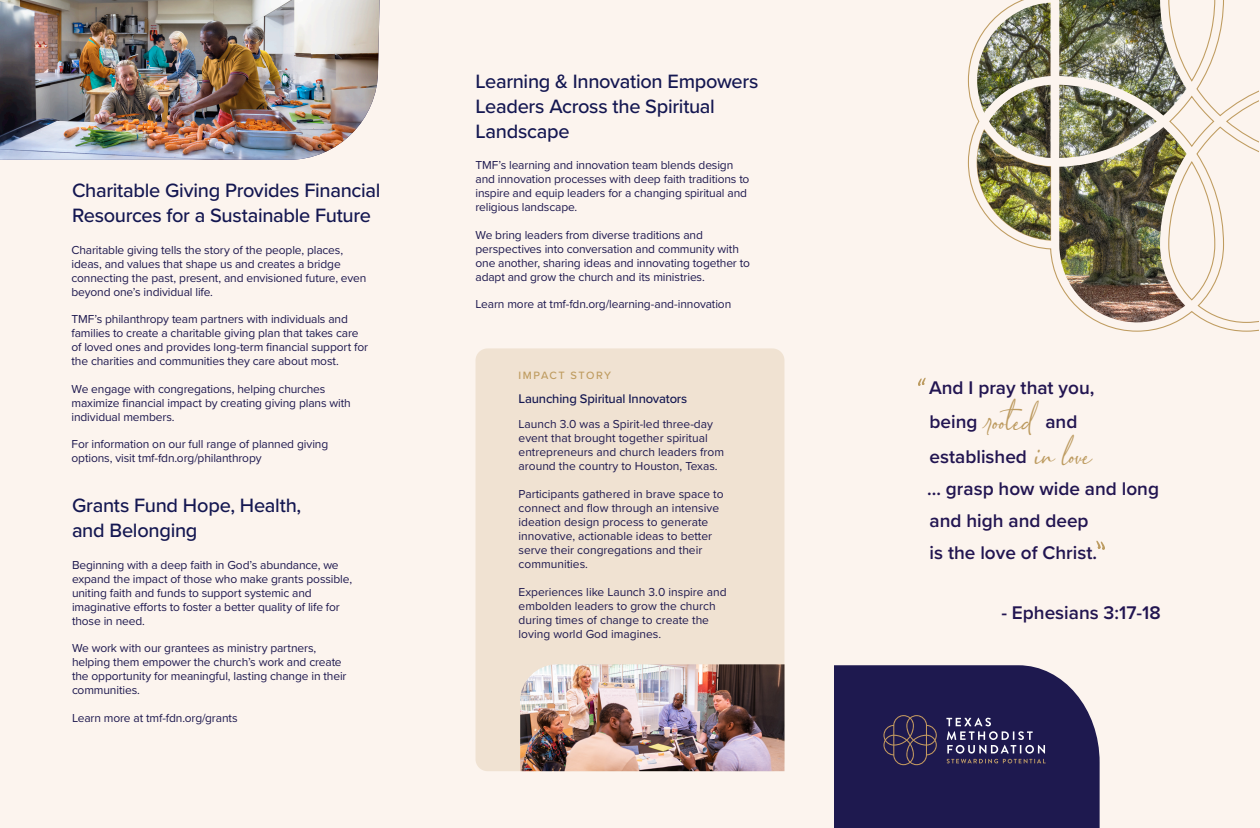
<style>
.page{position:relative;width:1260px;height:828px;background:#fcf4ee}
.page>*{position:absolute;margin:0;border:0;box-sizing:border-box;transform-origin:0 0}
.BODY_Text__Adobe_Caslon__90{font:500 20px/25px "Proxima Nova";letter-spacing:-.015em;color:#141751}
.t1{font:600 19px "Proxima Nova";color:#221551}
.BODY_Text__Adobe_Caslon__90-2{font:500 13px "Proxima Nova";letter-spacing:-.015em;color:#141751}
.BODY_TEXT__arial__90{font:12px/14px "Proxima Nova";letter-spacing:-.01em;color:#1e194f}
.BODY_Text__Adobe_Caslon__90-3{font:500 11px "Proxima Nova";letter-spacing:.135em;color:#bf9c60}
.s1{font-family:"Seville Script Alt Slant";font-weight:400;font-size:41px;color:#bd9b60}
.s2{font-family:"Seville Script Alt Slant";font-weight:400;font-size:40px;color:#bd9b60}
</style>
<div class="page">
<img style="left:967px;top:0;width:291px;height:332px">
<div style="left:834px;top:665px;width:266px;height:163px;background:#1e194f"></div>
<svg style="left:883px;top:715px;width:54px;height:50px"></svg>
<svg style="left:946px;top:718px;width:100px;height:45px"></svg>
<div style="left:476px;top:348px;width:308px;height:423px;background:#f0e2d2;border-radius:12px"></div>
<img style="left:520px;top:664px;width:264px;height:107px">
<img style="left:0;top:0;width:380px;height:160px">
<svg style="left:918px;top:378px;width:8px;height:8px"></svg>
<svg style="left:1096px;top:541px;width:9px;height:9px"></svg>
<p class="BODY_Text__Adobe_Caslon__90" style="left:72px;top:178px;width:310px">Charitable Giving Provides Financial<br>Resources for a Sustainable Future</p>
<p class="BODY_TEXT__arial__90" style="left:72px;top:242px;width:296px">Charitable giving tells the story of the people, places, ideas, and values that shape us and creates a bridge connecting the past, present, and envisioned future, even beyond one’s individual life.</p>
<p class="BODY_TEXT__arial__90" style="left:72px;top:312px;width:298px">TMF’s philanthropy team partners with individuals and families to create a charitable giving plan that takes care of loved ones and provides long-term financial support for the charities and communities they care about most.</p>
<p class="BODY_TEXT__arial__90" style="left:72px;top:381px;width:281px">We engage with congregations, helping churches maximize financial impact by creating giving plans with individual members.</p>
<p class="BODY_TEXT__arial__90" style="left:72px;top:437px;width:258px">For information on our full range of planned giving options, visit tmf-fdn.org/philanthropy</p>
<p class="BODY_Text__Adobe_Caslon__90" style="left:72px;top:492px;width:231px">Grants Fund Hope, Health, and Belonging</p>
<p class="BODY_TEXT__arial__90" style="left:72px;top:557px;width:282px">Beginning with a deep faith in God’s abundance, we expand the impact of those who make grants possible, uniting faith and funds to support systemic and imaginative efforts to foster a better quality of life for those in need.</p>
<p class="BODY_TEXT__arial__90" style="left:72px;top:641px;width:276px">We work with our grantees as ministry partners, helping them empower the church’s work and create the opportunity for meaningful, lasting change in their communities.</p>
<p class="BODY_TEXT__arial__90" style="left:72px;top:710px;width:167px">Learn more at tmf-fdn.org/grants</p>
<p class="BODY_Text__Adobe_Caslon__90" style="left:476px;top:68px;width:285px">Learning &amp; Innovation Empowers<br>Leaders Across the Spiritual<br>Landscape</p>
<p class="BODY_TEXT__arial__90" style="left:476px;top:158px;width:275px">TMF’s learning and innovation team blends design and innovation processes with deep faith traditions to inspire and equip leaders for a changing spiritual and religious landscape.</p>
<p class="BODY_TEXT__arial__90" style="left:476px;top:227px;width:276px">We bring leaders from diverse traditions and perspectives into conversation and community with one another, sharing ideas and innovating together to adapt and grow the church and its ministries.</p>
<p class="BODY_TEXT__arial__90" style="left:476px;top:297px;width:257px">Learn more at tmf-fdn.org/learning-and-innovation</p>
<p class="BODY_Text__Adobe_Caslon__90-3" style="left:519px;top:367px;width:94px">IMPACT STORY</p>
<p class="BODY_Text__Adobe_Caslon__90-2" style="left:519px;top:389px;width:170px">Launching Spiritual Innovators</p>
<p class="BODY_TEXT__arial__90" style="left:519px;top:416px;width:207px">Launch 3.0 was a Spirit-led three-day event that brought together spiritual entrepreneurs and church leaders from around the country to Houston, Texas.</p>
<p class="BODY_TEXT__arial__90" style="left:519px;top:486px;width:207px">Participants gathered in brave space to connect and flow through an intensive ideation design process to generate innovative, actionable ideas to better serve their congregations and their communities.</p>
<p class="BODY_TEXT__arial__90" style="left:519px;top:584px;width:210px">Experiences like Launch 3.0 inspire and embolden leaders to grow the church during times of change to create the loving world God imagines.</p>
<p class="t1" style="left:929px;top:373px;width:167px">And I pray that you,</p>
<p class="t1" style="left:930px;top:407px;width:149px">being <span class="s1">rooted</span> and</p>
<p class="t1" style="left:930px;top:442px;width:162px">established <span class="s2">in love</span></p>
<p class="t1" style="left:927px;top:474px;width:233px">... grasp how wide and long</p>
<p class="t1" style="left:930px;top:506px;width:161px">and high and deep</p>
<p class="t1" style="left:930px;top:538px;width:169px">is the love of Christ.</p>
<p class="t1" style="left:1001px;top:598px;width:161px">- Ephesians 3:17-18</p>
</div>
